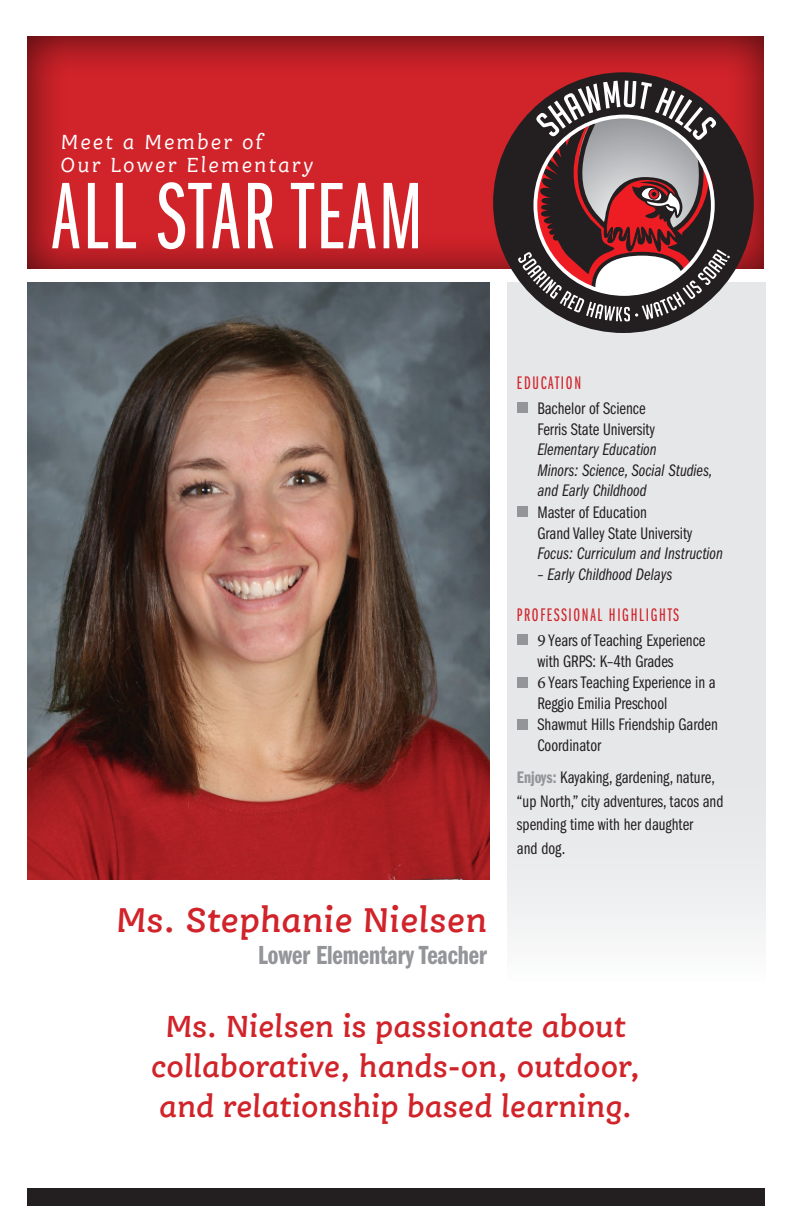
<style>
.page{position:relative;width:792px;height:1224px;background:#fff}
.page>*{position:absolute;margin:0;border:0;box-sizing:border-box;transform-origin:0 0}
.t1{font:98px "ITC Franklin Gothic Std Bk X Cp";letter-spacing:.03em;color:#fff}
.t2{font:italic 600 37px "Ernestine Pro";letter-spacing:.01em;color:#d1232a}
.t3{font:italic 600 32.8px/40px "Ernestine Pro";color:#d1232a;text-align:center}
.t4{font:27.1px "ITC Franklin Gothic Std Dm Cp";color:#939598}
.t5{font:italic 22.1px/23.2px "Ernestine Pro";letter-spacing:.09em;color:#fff}
.t6{font:18.9px "ITC Franklin Gothic Std Bk X Cp";letter-spacing:.09em;color:#d1232a}
.t7{font:17.3px/21.2px "ITC Franklin Gothic Std Bk Cp";color:#231f20}
.t8{font:17.3px/20.5px "ITC Franklin Gothic Std Bk Cp It";color:#231f20}
.s1{font-family:"Minion Pro"}
.s2{font-family:"ITC Franklin Gothic Std Dm Cp";color:#939598}
</style>
<div class="page">
<div style="left:507px;top:283px;width:258px;height:698px;background:#e6e7e9"></div>
<div style="left:27px;top:36px;width:737px;height:233px;background:#231f20;opacity:.75"></div>
<img style="left:27px;top:283px;width:463px;height:596px">
<div style="left:517px;top:403px;width:10px;height:10px;background:#939598"></div>
<div style="left:517px;top:507px;width:10px;height:10px;background:#939598"></div>
<div style="left:517px;top:635px;width:10px;height:10px;background:#939598"></div>
<div style="left:517px;top:677px;width:10px;height:10px;background:#939598"></div>
<div style="left:517px;top:720px;width:10px;height:10px;background:#939598"></div>
<div style="left:493px;top:72px;width:261px;height:261px;background:#231f20;border-radius:50%"></div>
<svg style="left:518px;top:81px;width:212px;height:240px"></svg>
<div style="left:533px;top:115px;width:182px;height:181px;border:4px solid #fff;border-radius:50%"></div>
<div style="left:27px;top:1188px;width:738px;height:18px;background:#231f20"></div>
<p class="t5" style="left:61px;top:130px;width:254px">Meet a Member of<br>Our Lower Elementary</p>
<h1 class="t1" style="left:52px;top:166px;width:372px">ALL STAR TEAM</h1>
<h2 class="t2" style="left:116px;top:898px;width:372px">Ms. Stephanie Nielsen</h2>
<h3 class="t4" style="left:258px;top:941px;width:230px">Lower Elementary Teacher</h3>
<p class="t6" style="left:517px;top:373px;width:66px">EDUCATION</p>
<p class="t7" style="left:537px;top:398px;width:119px;line-height:20.5px">Bachelor of Science<br>Ferris State University</p>
<p class="t8" style="left:537px;top:439px;width:177px">Elementary Education<br>Minors: Science, Social Studies, and Early Childhood</p>
<p class="t7" style="left:537px;top:502px;width:156px;line-height:20.5px">Master of Education<br>Grand Valley State University</p>
<p class="t8" style="left:537px;top:543px;width:187px">Focus: Curriculum and Instruction</p>
<p class="t8" style="left:537px;top:564px;width:136px">– Early Childhood Delays</p>
<p class="t6" style="left:517px;top:605px;width:164px">PROFESSIONAL HIGHLIGHTS</p>
<p class="t7" style="left:537px;top:629px;width:182px"><span class="s1">9</span> Years of Teaching Experience with GRPS: K–4th Grades<br><span class="s1">6</span> Years Teaching Experience in a<br>Reggio Emilia Preschool<br>Shawmut Hills Friendship Garden<br>Coordinator</p>
<p class="t7" style="left:517px;top:766px;width:208px;line-height:23.7px"><span class="s2">Enjoys:</span> Kayaking, gardening, nature, “up North,” city adventures, tacos and spending time with her daughter<br>and dog.</p>
<h3 class="t3" style="left:151px;top:1006px;width:491px">Ms. Nielsen is passionate about collaborative, hands-on, outdoor, and relationship based learning.</h3>
</div>
